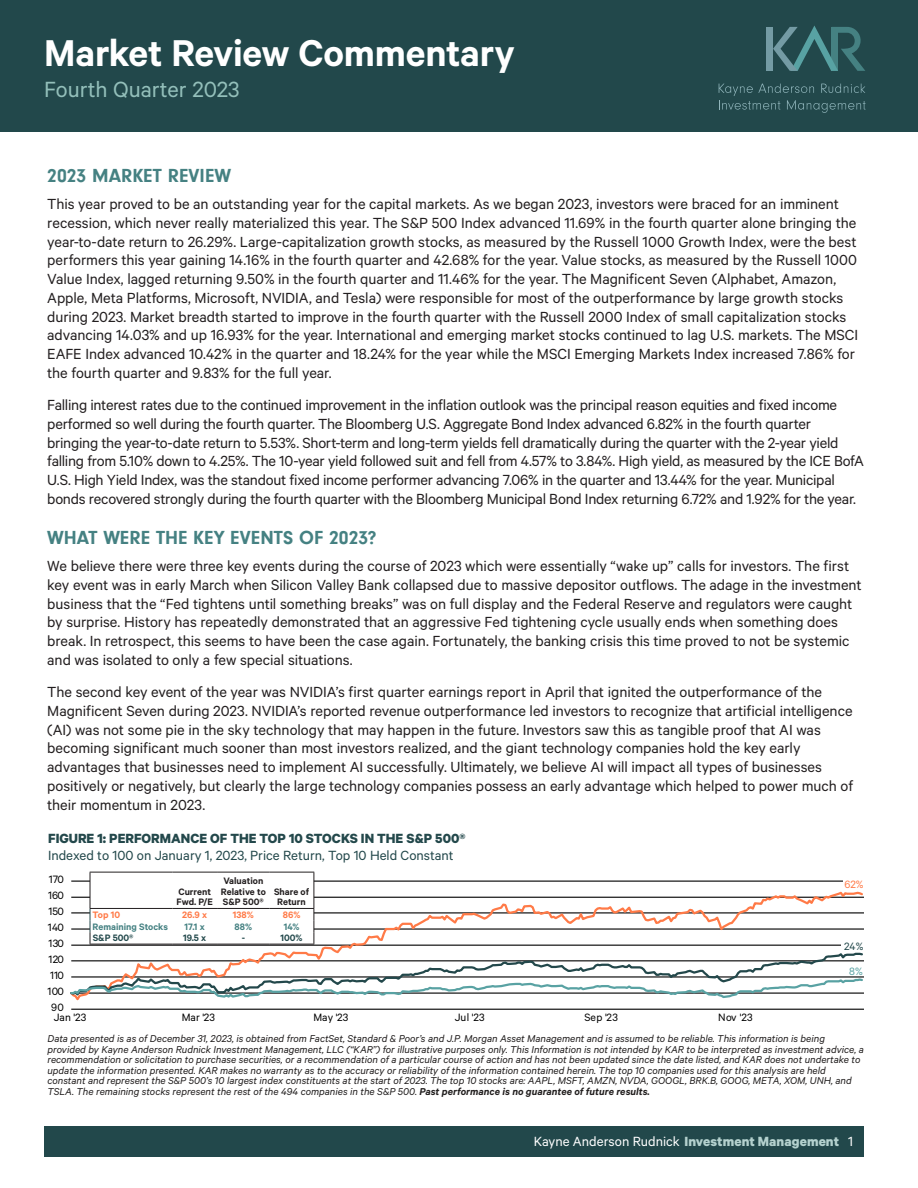
<style>
.page{position:relative;width:918px;height:1188px;background:#fff}
.page>*{position:absolute;margin:0;border:0;box-sizing:border-box;transform-origin:0 0}
.t1{font:600 42px "Calibre";letter-spacing:-.005em;color:#fff}
.t2{font:24.75px "Calibre";color:#93bfba}
.t3{font:700 19.5px "Neuzeit Gro";letter-spacing:.01em;color:#458182}
.t4{font:16.5px/18.8px "Calibre";letter-spacing:-.005em;color:#231f20}
.t5{font:15px/16.5px "Calibre";color:#23484b}
.t6{font:15px "Calibre";color:#fff}
.t7{font:12px "Calibre";letter-spacing:.025em;color:#000}
.t8{font:12px "Calibre";color:#23484b}
.t9{font:12px "Calibre";color:#ff7a47}
.t10{font:12px "Calibre";color:#59a2a3}
.t11{font:italic 11.25px/10.5px "Calibre";color:#221f1f}
.t12{font:600 10.5px/10.5px "Calibre";color:#231f20}
.t13{font:600 10.5px "Calibre";color:#458182}
.t14{font:600 10.5px "Calibre";color:#ff7a47}
.t15{font:600 10.5px "Calibre";color:#22484b}
.s1{font-weight:700}
.s2{font-weight:600}
.s3{font-weight:700;color:#b4d1ce}
</style>
<div class="page">
<div style="left:44px;top:1126px;width:820px;height:30px;background:#22484b"></div>
<div style="left:0;top:0;width:918px;height:132px;background:#22484b"></div>
<div style="left:767px;top:27px;width:6px;height:44px;background:#749ba4"></div>
<svg style="left:773px;top:26px;width:92px;height:45px"></svg>
<svg style="left:719px;top:84px;width:147px;height:29px"></svg>
<hr style="left:71px;top:1009px;width:793px;height:1px;background:#000">
<hr style="left:71px;top:881px;width:793px;height:1px;background:#000">
<svg style="left:71px;top:890px;width:793px;height:111px"></svg>
<svg style="left:70px;top:951px;width:794px;height:48px"></svg>
<div style="left:842px;top:941px;width:22px;height:11px;background:#fff"></div>
<div style="left:843px;top:880px;width:21px;height:10px;background:#fff"></div>
<hr style="left:90px;top:944px;width:82px;height:1px;background:#231f20">
<hr style="left:172px;top:944px;width:45px;height:1px;background:#231f20">
<hr style="left:217px;top:944px;width:53px;height:1px;background:#231f20">
<hr style="left:270px;top:944px;width:44px;height:1px;background:#231f20">
<svg style="left:90px;top:872px;width:225px;height:72px"></svg>
<hr style="left:90px;top:908px;width:82px;height:1px;background:#231f20">
<hr style="left:172px;top:908px;width:45px;height:1px;background:#231f20">
<hr style="left:217px;top:908px;width:53px;height:1px;background:#231f20">
<hr style="left:270px;top:908px;width:44px;height:1px;background:#231f20">
<p class="t1" style="left:44px;top:28px;width:472px">Market Review Commentary</p>
<p class="t2" style="left:44px;top:75px;width:197px">Fourth Quarter 2023</p>
<p class="t3" style="left:47px;top:164px;width:186px">2023 MARKET REVIEW</p>
<p class="t4" style="left:47px;top:194px;width:813px">This year proved to be an outstanding year for the capital markets. As we began 2023, investors were braced for an imminent recession, which never really materialized this year. The S&amp;P 500 Index advanced 11.69% in the fourth quarter alone bringing the year-to-date return to 26.29%. Large-capitalization growth stocks, as measured by the Russell 1000 Growth Index, were the best performers this year gaining 14.16% in the fourth quarter and 42.68% for the year. Value stocks, as measured by the Russell 1000<br>Value Index, lagged returning 9.50% in the fourth quarter and 11.46% for the year. The Magnificent Seven (Alphabet, Amazon, Apple, Meta Platforms, Microsoft, NVIDIA, and Tesla) were responsible for most of the outperformance by large growth stocks during 2023. Market breadth started to improve in the fourth quarter with the Russell 2000 Index of small capitalization stocks advancing 14.03% and up 16.93% for the year. International and emerging market stocks continued to lag U.S. markets. The MSCI EAFE Index advanced 10.42% in the quarter and 18.24% for the year while the MSCI Emerging Markets Index increased 7.86% for the fourth quarter and 9.83% for the full year.</p>
<p class="t4" style="left:47px;top:395px;width:818px">Falling interest rates due to the continued improvement in the inflation outlook was the principal reason equities and fixed income performed so well during the fourth quarter. The Bloomberg U.S. Aggregate Bond Index advanced 6.82% in the fourth quarter bringing the year-to-date return to 5.53%. Short-term and long-term yields fell dramatically during the quarter with the 2-year yield falling from 5.10% down to 4.25%. The 10-year yield followed suit and fell from 4.57% to 3.84%. High yield, as measured by the ICE BofA U.S. High Yield Index, was the standout fixed income performer advancing 7.06% in the quarter and 13.44% for the year. Municipal bonds recovered strongly during the fourth quarter with the Bloomberg Municipal Bond Index returning 6.72% and 1.92% for the year.</p>
<p class="t3" style="left:47px;top:526px;width:331px">WHAT WERE THE KEY EVENTS OF 2023?</p>
<p class="t4" style="left:47px;top:556px;width:816px">We believe there were three key events during the course of 2023 which were essentially “wake up” calls for investors. The first key event was in early March when Silicon Valley Bank collapsed due to massive depositor outflows. The adage in the investment business that the “Fed tightens until something breaks” was on full display and the Federal Reserve and regulators were caught by surprise. History has repeatedly demonstrated that an aggressive Fed tightening cycle usually ends when something does break. In retrospect, this seems to have been the case again. Fortunately, the banking crisis this time proved to not be systemic and was isolated to only a few special situations.</p>
<p class="t4" style="left:47px;top:682px;width:807px">The second key event of the year was NVIDIA’s first quarter earnings report in April that ignited the outperformance of the Magnificent Seven during 2023. NVIDIA’s reported revenue outperformance led investors to recognize that artificial intelligence (AI) was not some pie in the sky technology that may happen in the future. Investors saw this as tangible proof that AI was becoming significant much sooner than most investors realized, and the giant technology companies hold the key early advantages that businesses need to implement AI successfully. Ultimately, we believe AI will impact all types of businesses positively or negatively, but clearly the large technology companies possess an early advantage which helped to power much of their momentum in 2023.</p>
<p class="t5" style="left:48px;top:830px;width:419px"><span class="s1">FIGURE 1: PERFORMANCE OF THE TOP 10 STOCKS IN THE S&amp;P 500®<br></span>Indexed to 100 on January 1, 2023, Price Return, Top 10 Held Constant</p>
<p class="t7" style="left:49px;top:872px;width:17px">170</p>
<p class="t7" style="left:48px;top:888px;width:18px">160</p>
<p class="t7" style="left:48px;top:904px;width:17px">150</p>
<p class="t7" style="left:48px;top:920px;width:18px">140</p>
<p class="t7" style="left:49px;top:936px;width:17px">130</p>
<p class="t7" style="left:49px;top:952px;width:17px">120</p>
<p class="t7" style="left:50px;top:968px;width:15px">110</p>
<p class="t7" style="left:48px;top:984px;width:18px">100</p>
<p class="t7" style="left:51px;top:1000px;width:14px">90</p>
<p class="t12" style="left:176px;top:886px;width:38px">Current<br>Fwd. P/E</p>
<p class="t12" style="left:221px;top:875px;width:46px">Valuation<br>Relative to<br>S&amp;P 500®</p>
<p class="t12" style="left:274px;top:886px;width:37px;text-align:center">Share of<br>Return</p>
<p class="t14" style="left:93px;top:908px;width:29px">Top 10</p>
<p class="t14" style="left:182px;top:908px;width:26px">26.9 x</p>
<p class="t14" style="left:233px;top:908px;width:22px">138%</p>
<p class="t14" style="left:283px;top:908px;width:19px">86%</p>
<p class="t13" style="left:93px;top:920px;width:77px">Remaining Stocks</p>
<p class="t13" style="left:185px;top:920px;width:22px">17.1 x</p>
<p class="t13" style="left:235px;top:920px;width:19px">88%</p>
<p class="t13" style="left:284px;top:920px;width:17px">14%</p>
<p class="t15" style="left:93px;top:932px;width:42px">S&amp;P 500®</p>
<p class="t15" style="left:183px;top:932px;width:25px">19.5 x</p>
<p class="t15" style="left:242px;top:932px;width:5px">-</p>
<p class="t15" style="left:281px;top:932px;width:24px">100%</p>
<p class="t7" style="left:54px;top:1010px;width:34px">Jan '23</p>
<p class="t7" style="left:182px;top:1010px;width:35px">Mar '23</p>
<p class="t7" style="left:313px;top:1010px;width:37px">May '23</p>
<p class="t7" style="left:455px;top:1010px;width:31px">Jul '23</p>
<p class="t7" style="left:585px;top:1010px;width:35px">Sep '23</p>
<p class="t7" style="left:718px;top:1010px;width:36px">Nov '23</p>
<p class="t9" style="left:844px;top:878px;width:21px">62%</p>
<p class="t8" style="left:844px;top:940px;width:21px">24%</p>
<p class="t10" style="left:849px;top:965px;width:15px">8%</p>
<p class="t11" style="left:48px;top:1033px;width:818px">Data presented is as of December 31, 2023, is obtained from FactSet, Standard &amp; Poor’s and J.P. Morgan Asset Management and is assumed to be reliable. This information is being provided by Kayne Anderson Rudnick Investment Management, LLC (“KAR”) for illustrative purposes only. This Information is not intended by KAR to be interpreted as investment advice, a recommendation or solicitation to purchase securities, or a recommendation of a particular course of action and has not been updated since the date listed, and KAR does not undertake to update the information presented. KAR makes no warranty as to the accuracy or reliability of the information contained herein. The top 10 companies used for this analysis are held constant and represent the S&amp;P 500’s 10 largest index constituents at the start of 2023. The top 10 stocks are: AAPL, MSFT, AMZN, NVDA, GOOGL, BRK.B, GOOG, META, XOM, UNH, and TSLA. The remaining stocks represent the rest of the 494 companies in the S&amp;P 500. <span class="s2">Past performance is no guarantee of future results.</span></p>
<p class="t6" style="left:534px;top:1132px;width:321px">Kayne Anderson Rudnick <span class="s3">Investment Management</span> 1</p>
</div>
